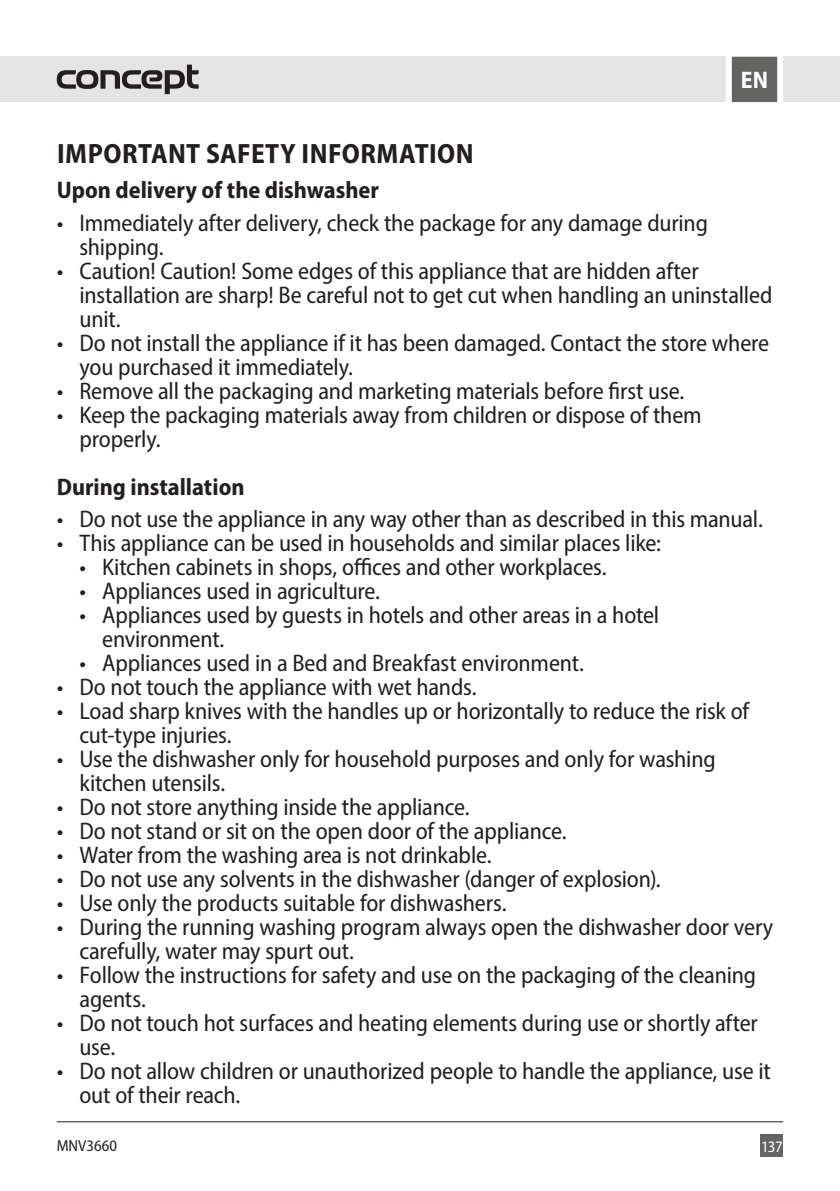
<style>
.page{position:relative;width:840px;height:1191px;background:#fff}
.page>*{position:absolute;margin:0;border:0;box-sizing:border-box;transform-origin:0 0}
.t1{font:700 semi-condensed 28px "Myriad Pro";letter-spacing:.015em;color:#231f20}
.t2{font:semi-condensed 24px/24px "Myriad Pro";letter-spacing:-.01em;color:#231f20}
.t3{font:700 semi-condensed 24px "Myriad Pro";color:#231f20}
.t4{font:700 semi-condensed 24px "Myriad Pro";color:#fff}
.t5{font:semi-condensed 16px "Myriad Pro";color:#231f20}
.t6{font:semi-condensed 16px "Myriad Pro";color:#fff}
</style>
<div class="page">
<div style="left:0;top:57px;width:839px;height:45px;background:#e4e4e4"></div>
<div style="left:760px;top:1134px;width:22px;height:23px;background:#646463"></div>
<svg style="left:57px;top:65px;width:141px;height:29px"></svg>
<svg style="left:722px;top:56px;width:63px;height:47px"></svg>
<hr style="left:57px;top:1121px;width:725px;height:1px;background:#231f20">
<p class="t4" style="left:740px;top:65px;width:29px">EN</p>
<p class="t1" style="left:57px;top:135px;width:418px">IMPORTANT SAFETY INFORMATION</p>
<p class="t3" style="left:57px;top:175px;width:323px">Upon delivery of the dishwasher</p>
<p class="t2" style="left:79px;top:210px;width:629px;text-indent:-23px">• Immediately after delivery, check the package for any damage during shipping.</p>
<p class="t2" style="left:79px;top:258px;width:694px;text-indent:-23px">• Caution! Caution! Some edges of this appliance that are hidden after installation are sharp! Be careful not to get cut when handling an uninstalled unit.</p>
<p class="t2" style="left:79px;top:330px;width:691px;text-indent:-23px">• Do not install the appliance if it has been damaged. Contact the store where you purchased it immediately.</p>
<p class="t2" style="left:57px;top:378px;width:628px">• Remove all the packaging and marketing materials before first use.</p>
<p class="t2" style="left:79px;top:402px;width:623px;text-indent:-23px">• Keep the packaging materials away from children or dispose of them properly.</p>
<p class="t3" style="left:57px;top:471px;width:189px">During installation</p>
<p class="t2" style="left:57px;top:507px;width:707px">• Do not use the appliance in any way other than as described in this manual.</p>
<p class="t2" style="left:57px;top:531px;width:605px">• This appliance can be used in households and similar places like:</p>
<p class="t2" style="left:79px;top:555px;width:528px">• Kitchen cabinets in shops, offices and other workplaces.</p>
<p class="t2" style="left:79px;top:579px;width:302px">• Appliances used in agriculture.</p>
<p class="t2" style="left:102px;top:603px;width:558px;text-indent:-23px">• Appliances used by guests in hotels and other areas in a hotel environment.</p>
<p class="t2" style="left:79px;top:651px;width:505px">• Appliances used in a Bed and Breakfast environment.</p>
<p class="t2" style="left:57px;top:675px;width:421px">• Do not touch the appliance with wet hands.</p>
<p class="t2" style="left:79px;top:699px;width:670px;text-indent:-23px">• Load sharp knives with the handles up or horizontally to reduce the risk of cut-type injuries.</p>
<p class="t2" style="left:79px;top:747px;width:637px;text-indent:-23px">• Use the dishwasher only for household purposes and only for washing kitchen utensils.</p>
<p class="t2" style="left:57px;top:795px;width:414px">• Do not store anything inside the appliance.</p>
<p class="t2" style="left:57px;top:819px;width:511px">• Do not stand or sit on the open door of the appliance.</p>
<p class="t2" style="left:57px;top:843px;width:436px">• Water from the washing area is not drinkable.</p>
<p class="t2" style="left:57px;top:867px;width:605px">• Do not use any solvents in the dishwasher (danger of explosion).</p>
<p class="t2" style="left:57px;top:891px;width:451px">• Use only the products suitable for dishwashers.</p>
<p class="t2" style="left:79px;top:915px;width:695px;text-indent:-23px">• During the running washing program always open the dishwasher door very carefully, water may spurt out.</p>
<p class="t2" style="left:79px;top:963px;width:677px;text-indent:-23px">• Follow the instructions for safety and use on the packaging of the cleaning agents.</p>
<p class="t2" style="left:79px;top:1011px;width:679px;text-indent:-23px">• Do not touch hot surfaces and heating elements during use or shortly after use.</p>
<p class="t2" style="left:79px;top:1059px;width:692px;text-indent:-23px">• Do not allow children or unauthorized people to handle the appliance, use it out of their reach.</p>
<p class="t5" style="left:57px;top:1135px;width:62px">MNV3660</p>
<p class="t6" style="left:760px;top:1136px;width:23px">137</p>
</div>
